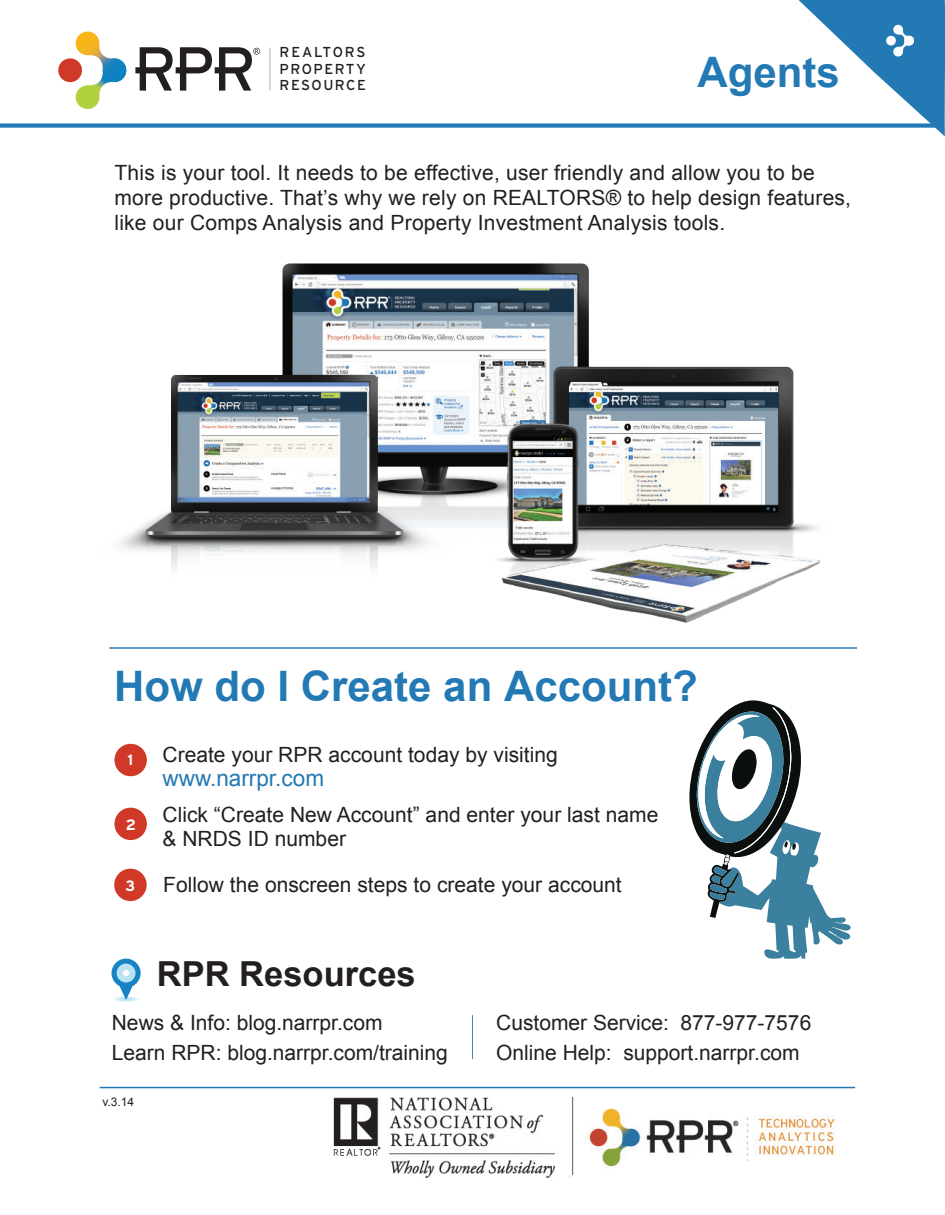
<style>
.page{position:relative;width:945px;height:1215px;background:#fff}
.page>*{position:absolute;margin:0;border:0;box-sizing:border-box;transform-origin:0 0}
.t1{font:700 42px "Arial";color:#2379b4}
.t2{font:700 34.5px "Arial";color:#231f20}
.t3{font:22.5px "Arial";color:#2379b4}
.t4{font:21px/30px "Arial";color:#231f20}
.t5{font:700 15px "Interstate";color:#fff}
.t6{font:14.4px/16.5px "Interstate";letter-spacing:.105em;color:#231f20;text-align:justify}
.t7{font:12px "Arial";color:#231f20}
</style>
<div class="page">
<hr style="left:100px;top:1087px;width:755px;height:1px;background:#2379b4">
<svg style="left:689px;top:722px;width:162px;height:237px"></svg>
<img style="left:119px;top:136px;width:826px;height:586px">
<hr style="left:109px;top:647px;width:748px;height:2px;background:#2379b4">
<div style="left:113px;top:997px;width:28px;height:5px;background:#fbfdfd;border-radius:50%"></div>
<div style="left:113px;top:997px;width:27px;height:5px;background:#f8fcfd;border-radius:50%"></div>
<div style="left:114px;top:997px;width:26px;height:5px;background:#ebf7fa;border-radius:50%"></div>
<hr style="left:114px;top:997px;width:26px;height:4px;background:#e3f4f9;border-radius:50%">
<hr style="left:114px;top:997px;width:25px;height:4px;background:#dcf2f8;border-radius:50%">
<svg style="left:112px;top:959px;width:29px;height:41px"></svg>
<div style="left:114px;top:744px;width:33px;height:32px;background:#d03927;border-radius:50%"></div>
<div style="left:114px;top:808px;width:33px;height:32px;background:#d03927;border-radius:50%"></div>
<div style="left:114px;top:869px;width:33px;height:32px;background:#d03927;border-radius:50%"></div>
<img style="left:333px;top:1098px;width:503px;height:79px">
<svg style="left:0;top:0;width:945px;height:136px"></svg>
<p class="t6" style="left:280px;top:44px;width:88px">REALTORS PROPERTY RESOURCE</p>
<h1 class="t1" style="left:698px;top:44px;width:144px">Agents</h1>
<p class="t4" style="left:114px;top:160px;width:738px;line-height:25.2px">This is your tool. It needs to be effective, user friendly and allow you to be more productive. That’s why we rely on REALTORS® to help design features, like our Comps Analysis and Property Investment Analysis tools.</p>
<h1 class="t1" style="left:114px;top:658px;width:585px">How do I Create an Account?</h1>
<p class="t5" style="left:127px;top:751px;width:7px">1</p>
<p class="t5" style="left:126px;top:815px;width:12px">2</p>
<p class="t5" style="left:126px;top:876px;width:11px">3</p>
<p class="t4" style="left:163px;top:740px;width:397px">Create your RPR account today by visiting</p>
<p class="t3" style="left:163px;top:764px;width:163px">www.narrpr.com</p>
<p class="t4" style="left:163px;top:803px;width:497px;line-height:24px">Click “Create New Account” and enter your last name &amp; NRDS ID number</p>
<p class="t4" style="left:163px;top:870px;width:460px">Follow the onscreen steps to create your account</p>
<h2 class="t2" style="left:157px;top:951px;width:260px">RPR Resources</h2>
<p class="t4" style="left:112px;top:1008px;width:338px">News &amp; Info: blog.narrpr.com<br>Learn RPR: blog.narrpr.com/training</p>
<p class="t7" style="left:102px;top:1093px;width:33px">v.3.14</p>
<p class="t4" style="left:496px;top:1008px;width:317px">Customer Service: 877-977-7576<br>Online Help: support.narrpr.com</p>
</div>
